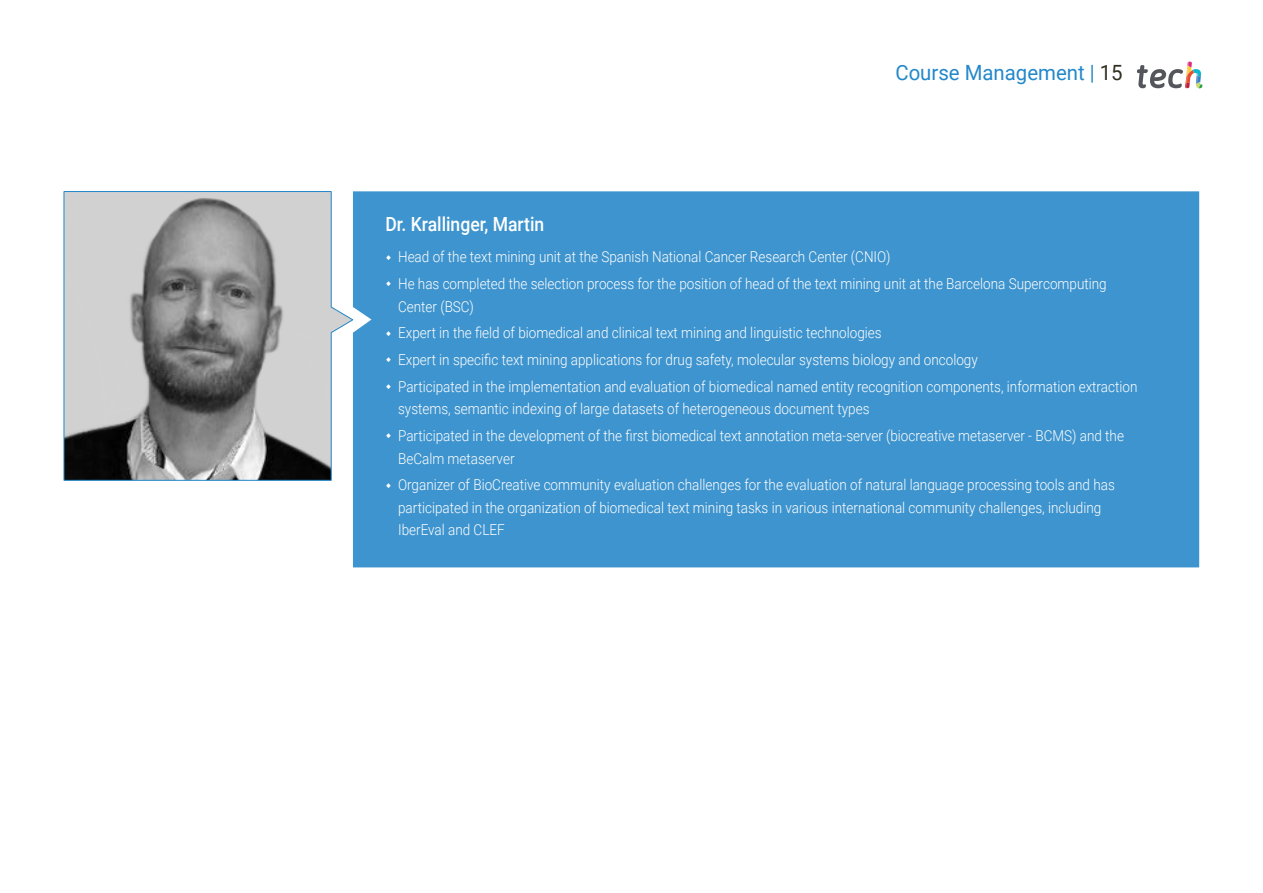
<style>
.page{position:relative;width:1263px;height:893px;background:#fff}
.page>*{position:absolute;margin:0;border:0;box-sizing:border-box;transform-origin:0 0}
.t1{font:21px "Roboto";color:#2488c9}
.t2{font:500 19.5px "Roboto";color:#fff;scale:.9 1}
.t3{font:300 15px/26.7px "Roboto";color:#fff;scale:.9 1}
.s1{color:#312e20}
</style>
<div class="page">
<svg style="left:1137px;top:62px;width:65px;height:27px"></svg>
<div style="left:353px;top:191px;width:846px;height:376px;background:#3e94ce"></div>
<svg style="left:64px;top:191px;width:289px;height:290px;background:#a4a5a6"></svg>
<svg style="left:386px;top:255px;width:5px;height:5px"></svg>
<svg style="left:386px;top:281px;width:5px;height:5px"></svg>
<svg style="left:386px;top:331px;width:5px;height:5px"></svg>
<svg style="left:386px;top:357px;width:5px;height:5px"></svg>
<svg style="left:386px;top:384px;width:5px;height:5px"></svg>
<svg style="left:386px;top:433px;width:5px;height:5px"></svg>
<svg style="left:386px;top:483px;width:5px;height:5px"></svg>
<h1 class="t1" style="left:895px;top:57px;width:229px">Course Management | <span class="s1">15</span></h1>
<h2 class="t2" style="left:385px;top:210px;width:178px">Dr. Krallinger, Martin</h2>
<p class="t3" style="left:398px;top:243px;width:789px">Head of the text mining unit at the Spanish National Cancer Research Center (CNIO)<br>He has completed the selection process for the position of head of the text mining unit at the Barcelona Supercomputing</p>
<p class="t3" style="left:398px;top:292px;width:823px">Center (BSC)<br>Expert in the field of biomedical and clinical text mining and linguistic technologies<br>Expert in specific text mining applications for drug safety, molecular systems biology and oncology<br>Participated in the implementation and evaluation of biomedical named entity recognition components, information extraction</p>
<p class="t3" style="left:398px;top:395px;width:808px">systems, semantic indexing of large datasets of heterogeneous document types<br>Participated in the development of the first biomedical text annotation meta-server (biocreative metaserver - BCMS) and the</p>
<p class="t3" style="left:398px;top:444px;width:798px">BeCalm metaserver<br>Organizer of BioCreative community evaluation challenges for the evaluation of natural language processing tools and has</p>
<p class="t3" style="left:398px;top:496px;width:783px;line-height:22.5px">participated in the organization of biomedical text mining tasks in various international community challenges, including<br>IberEval and CLEF</p>
</div>
